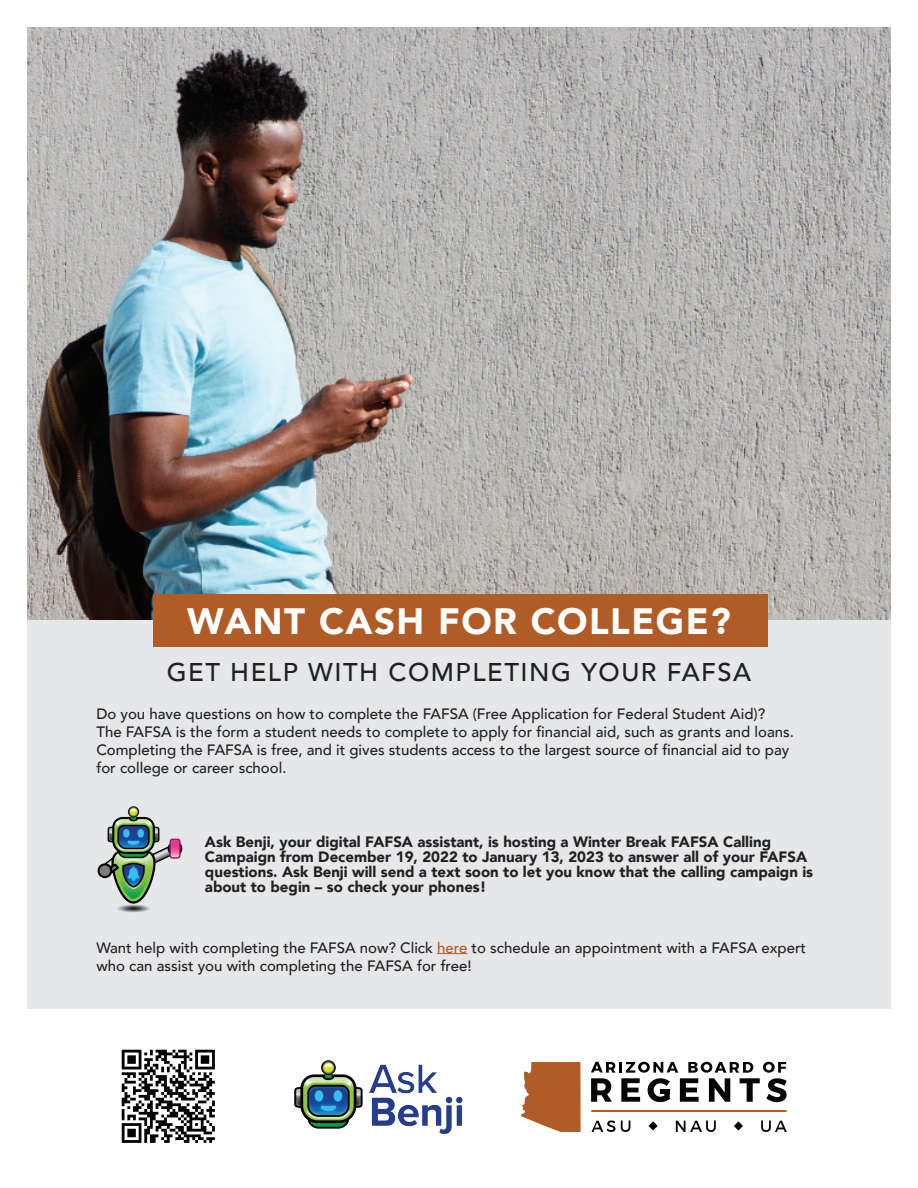
<style>
.page{position:relative;width:918px;height:1188px;background:#fff}
.page>*{position:absolute;margin:0;border:0;box-sizing:border-box;transform-origin:0 0}
.t1{font:900 36.6px "Avenir";letter-spacing:.04em;color:#fff}
.t2{font:500 25.65px "Avenir";letter-spacing:.06em;color:#231f20}
.t3{font:500 15px/18px "Avenir";color:#231f20}
.t4{font:900 15px/15px "Avenir";color:#231f20}
.s1{color:#b05c26}
</style>
<div class="page">
<img style="left:27px;top:27px;width:864px;height:593px">
<div style="left:27px;top:620px;width:864px;height:389px;background:#e6e7e9"></div>
<div style="left:154px;top:594px;width:614px;height:53px;background:#b05c26"></div>
<hr style="left:437px;top:953px;width:30px;height:1px;background:#b05c26">
<img style="left:294px;top:1060px;width:169px;height:74px">
<svg style="left:521px;top:1062px;width:60px;height:70px;background:#bc7345"></svg>
<hr style="left:591px;top:1110px;width:196px;height:2px;background:#b15c26">
<svg style="left:591px;top:1062px;width:196px;height:40px"></svg>
<hr style="left:660px;top:1089px;width:10px;height:4px;background:#040504">
<svg style="left:592px;top:1120px;width:38px;height:12px"></svg>
<svg style="left:676px;top:1120px;width:40px;height:12px"></svg>
<svg style="left:761px;top:1120px;width:26px;height:12px"></svg>
<svg style="left:649px;top:1121px;width:9px;height:9px"></svg>
<svg style="left:734px;top:1121px;width:9px;height:10px"></svg>
<img style="left:97px;top:806px;width:86px;height:106px">
<img style="left:121px;top:1049px;width:94px;height:94px">
<h1 class="t1" style="left:187px;top:590px;width:545px">WANT CASH FOR COLLEGE?</h1>
<h2 class="t2" style="left:167px;top:650px;width:586px">GET HELP WITH COMPLETING YOUR FAFSA</h2>
<p class="t3" style="left:96px;top:703px;width:699px">Do you have questions on how to complete the FAFSA (Free Application for Federal Student Aid)?<br>The FAFSA is the form a student needs to complete to apply for financial aid, such as grants and loans.<br>Completing the FAFSA is free, and it gives students access to the largest source of financial aid to pay for college or career school.</p>
<p class="t4" style="left:205px;top:833px;width:610px">Ask Benji, your digital FAFSA assistant, is hosting a Winter Break FAFSA Calling Campaign from December 19, 2022 to January 13, 2023 to answer all of your FAFSA questions. Ask Benji will send a text soon to let you know that the calling campaign is about to begin – so check your phones!</p>
<p class="t3" style="left:96px;top:937px;width:711px">Want help with completing the FAFSA now? Click <span class="s1">here</span> to schedule an appointment with a FAFSA expert who can assist you with completing the FAFSA for free!</p>
</div>
